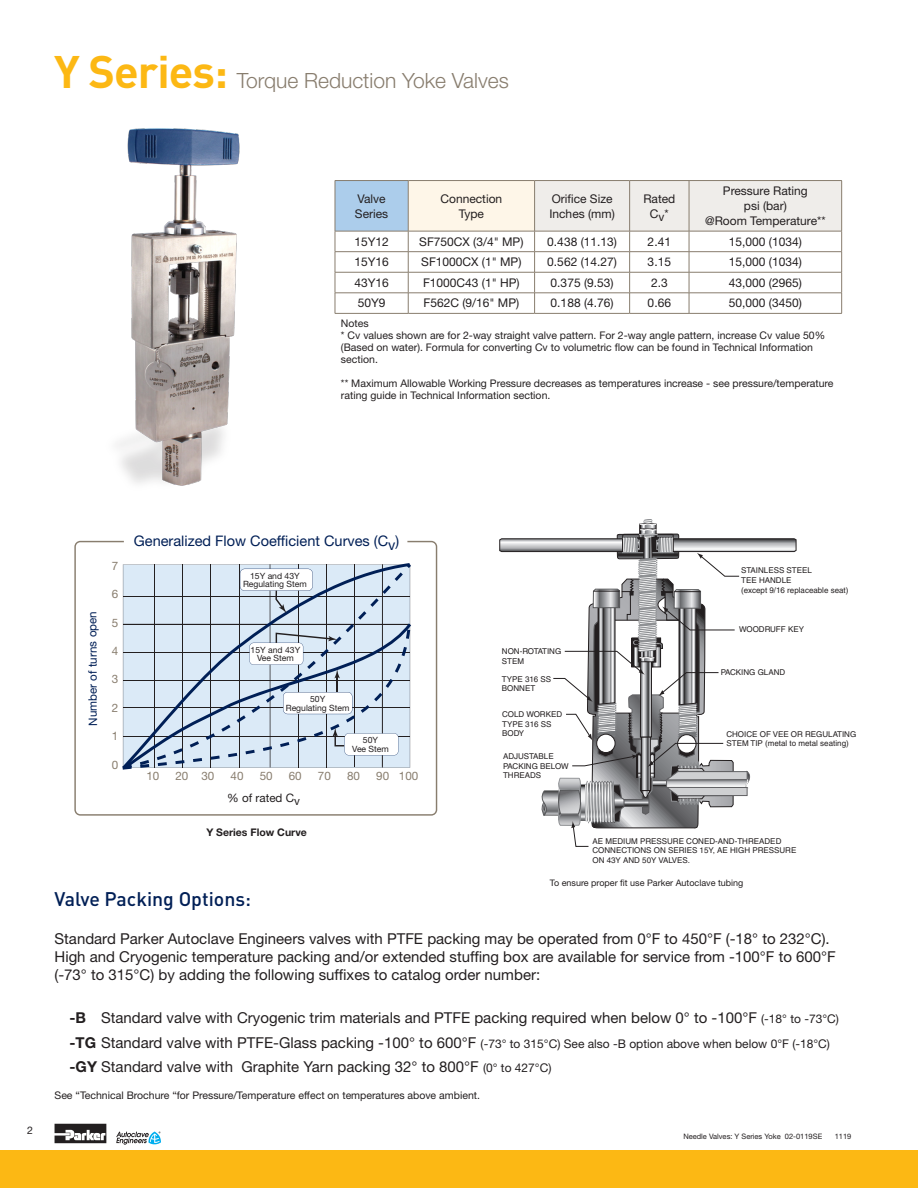
<style>
.page{position:relative;width:918px;height:1188px;background:#fff}
.page>*{position:absolute;margin:0;border:0;box-sizing:border-box;transform-origin:0 0}
.Pressure_Top_Page_GR{font:300 21px "Helvetica Neue LT Std";color:#887d6e}
.Section_subtitle_Blu{font:500 19.5px "DINOT";color:#001f56}
.Paragraph_Copy{font:15px/18px "Helvetica Neue LT Std";color:#231f20}
.t1{font:14.55px "Helvetica Neue LT Std";color:#001f56}
.Paragraph_Copy-2{font:12px "Helvetica Neue LT Std";color:#231f20}
.t2{font:11.7px "Helvetica Neue LT Std";color:#887d6e}
.t3{font:11.7px "Helvetica Neue LT Std";letter-spacing:-.005em;color:#001f56}
.t4{font:11.7px "Helvetica Neue LT Std";color:#231f20}
.Notes{font:10.5px/12px "Helvetica Neue LT Std";color:#231f20}
.WARNING_OFFER_TO_SAL{font:700 10.5px "Helvetica Neue LT Std";color:#231f20}
.Notes-2{font:9px "Helvetica Neue LT Std";color:#231f20}
.t5{font:8.55px/8.6px "Helvetica Neue LT Std";color:#231f20;text-align:center}
.t6{font:7.95px/9.6px "Helvetica LT";color:#231f20}
.t7{font:7.5px "Helvetica Neue LT Std";color:#231f20}
.s1{font-family:"DINOT";font-weight:700;font-size:45px;color:#fcb814}
.s2{font-weight:700}
.s3{font-size:12px}
.s4{font-weight:700;font-size:15px}
.s5{font-size:15px}
</style>
<div class="page">
<div style="left:0;top:1150px;width:918px;height:38px;background:#fcb814"></div>
<svg style="left:55px;top:1124px;width:51px;height:19px"></svg>
<svg style="left:116px;top:1132px;width:45px;height:13px"></svg>
<div style="left:335px;top:181px;width:73px;height:50px;background:#accdeb"></div>
<div style="left:408px;top:181px;width:127px;height:50px;background:#fef6e8"></div>
<hr style="left:335px;top:180px;width:73px;height:1px;background:#887d6e">
<hr style="left:335px;top:181px;width:1px;height:50px;background:#887d6e">
<hr style="left:408px;top:180px;width:127px;height:1px;background:#887d6e">
<hr style="left:408px;top:181px;width:1px;height:50px;background:#887d6e">
<hr style="left:535px;top:180px;width:95px;height:1px;background:#887d6e">
<hr style="left:630px;top:180px;width:59px;height:1px;background:#887d6e">
<hr style="left:689px;top:180px;width:153px;height:1px;background:#887d6e">
<hr style="left:335px;top:231px;width:73px;height:1px;background:#887d6e">
<hr style="left:408px;top:231px;width:127px;height:1px;background:#887d6e">
<hr style="left:335px;top:251px;width:73px;height:1px;background:#887d6e">
<hr style="left:408px;top:251px;width:127px;height:1px;background:#887d6e">
<hr style="left:335px;top:272px;width:73px;height:1px;background:#887d6e">
<hr style="left:408px;top:272px;width:127px;height:1px;background:#887d6e">
<hr style="left:335px;top:293px;width:73px;height:1px;background:#887d6e">
<svg style="left:335px;top:231px;width:1px;height:82px"></svg>
<hr style="left:408px;top:293px;width:127px;height:1px;background:#887d6e">
<svg style="left:408px;top:231px;width:1px;height:82px"></svg>
<svg style="left:534px;top:181px;width:308px;height:132px"></svg>
<hr style="left:335px;top:313px;width:73px;height:1px;background:#887d6e">
<hr style="left:408px;top:313px;width:127px;height:1px;background:#887d6e">
<hr style="left:535px;top:313px;width:95px;height:1px;background:#887d6e">
<hr style="left:630px;top:313px;width:59px;height:1px;background:#887d6e">
<hr style="left:689px;top:313px;width:153px;height:1px;background:#887d6e">
<svg style="left:74px;top:541px;width:363px;height:275px"></svg>
<svg style="left:122px;top:563px;width:288px;height:206px;background:#cbd9e6"></svg>
<svg style="left:240px;top:569px;width:73px;height:44px"></svg>
<svg style="left:123px;top:624px;width:288px;height:146px;background:#c8d6e3"></svg>
<svg style="left:500px;top:519px;width:296px;height:328px"></svg>
<img style="left:117px;top:128px;width:123px;height:358px">
<p class="Pressure_Top_Page_GR" style="left:54px;top:68px;width:456px"><span class="s1">Y Series:</span> Torque Reduction Yoke Valves</p>
<p class="Paragraph_Copy-2" style="left:358px;top:191px;width:30px">Valve</p>
<p class="Paragraph_Copy-2" style="left:355px;top:206px;width:35px">Series</p>
<p class="Paragraph_Copy-2" style="left:441px;top:191px;width:63px">Connection</p>
<p class="Paragraph_Copy-2" style="left:459px;top:206px;width:27px">Type</p>
<p class="Paragraph_Copy-2" style="left:552px;top:191px;width:62px">Orifice Size</p>
<p class="Paragraph_Copy-2" style="left:549px;top:206px;width:67px">Inches (mm)</p>
<p class="Paragraph_Copy-2" style="left:643px;top:191px;width:34px">Rated</p>
<p class="Paragraph_Copy-2" style="left:650px;top:206px;width:20px">Cv*</p>
<p class="Paragraph_Copy-2" style="left:723px;top:184px;width:86px">Pressure Rating</p>
<p class="Paragraph_Copy-2" style="left:744px;top:199px;width:44px">psi (bar)</p>
<p class="Paragraph_Copy-2" style="left:705px;top:214px;width:122px">@Room Temperature**</p>
<p class="Paragraph_Copy-2" style="left:354px;top:234px;width:36px">15Y12</p>
<p class="Paragraph_Copy-2" style="left:419px;top:234px;width:106px">SF750CX (3/4" MP)</p>
<p class="Paragraph_Copy-2" style="left:547px;top:234px;width:71px">0.438 (11.13)</p>
<p class="Paragraph_Copy-2" style="left:648px;top:234px;width:25px">2.41</p>
<p class="Paragraph_Copy-2" style="left:729px;top:234px;width:74px">15,000 (1034)</p>
<p class="Paragraph_Copy-2" style="left:354px;top:255px;width:36px">15Y16</p>
<p class="Paragraph_Copy-2" style="left:421px;top:255px;width:102px">SF1000CX (1" MP)</p>
<p class="Paragraph_Copy-2" style="left:547px;top:255px;width:71px">0.562 (14.27)</p>
<p class="Paragraph_Copy-2" style="left:648px;top:255px;width:25px">3.15</p>
<p class="Paragraph_Copy-2" style="left:729px;top:255px;width:74px">15,000 (1034)</p>
<p class="Paragraph_Copy-2" style="left:354px;top:275px;width:36px">43Y16</p>
<p class="Paragraph_Copy-2" style="left:423px;top:275px;width:98px">F1000C43 (1" HP)</p>
<p class="Paragraph_Copy-2" style="left:551px;top:275px;width:64px">0.375 (9.53)</p>
<p class="Paragraph_Copy-2" style="left:651px;top:275px;width:18px">2.3</p>
<p class="Paragraph_Copy-2" style="left:729px;top:275px;width:74px">43,000 (2965)</p>
<p class="Paragraph_Copy-2" style="left:358px;top:296px;width:29px">50Y9</p>
<p class="Paragraph_Copy-2" style="left:424px;top:296px;width:97px">F562C (9/16" MP)</p>
<p class="Paragraph_Copy-2" style="left:551px;top:296px;width:64px">0.188 (4.76)</p>
<p class="Paragraph_Copy-2" style="left:648px;top:296px;width:25px">0.66</p>
<p class="Paragraph_Copy-2" style="left:729px;top:296px;width:74px">50,000 (3450)</p>
<p class="Notes" style="left:341px;top:317px;width:486px">Notes<br>* Cv values shown are for 2-way straight valve pattern. For 2-way angle pattern, increase Cv value 50% (Based on water). Formula for converting Cv to volumetric flow can be found in Technical Information section.</p>
<p class="Notes" style="left:341px;top:377px;width:494px">** Maximum Allowable Working Pressure decreases as temperatures increase - see pressure/temperature rating guide in Technical Information section.</p>
<p class="Notes" style="left:27px;top:1124px;width:7px">2</p>
<p class="t3" style="left:86px;top:726px;width:116px;rotate:-90deg">Number of turns open</p>
<p class="t2" style="left:112px;top:559px;width:8px">7</p>
<p class="t2" style="left:112px;top:587px;width:8px">6</p>
<p class="t2" style="left:112px;top:615px;width:8px">5</p>
<p class="t2" style="left:112px;top:644px;width:8px">4</p>
<p class="t2" style="left:112px;top:672px;width:8px">3</p>
<p class="t2" style="left:112px;top:701px;width:8px">2</p>
<p class="t2" style="left:112px;top:729px;width:8px">1</p>
<p class="t2" style="left:112px;top:757px;width:8px">0</p>
<p class="t1" style="left:134px;top:532px;width:267px">Generalized Flow Coefficient Curves (Cv)</p>
<p class="t5" style="left:243px;top:571px;width:65px">15Y and 43Y<br>Regulating Stem</p>
<p class="t6" style="left:741px;top:566px;width:109px">STAINLESS STEEL<br>TEE HANDLE<br>(except 9/16 replaceable seat)</p>
<p class="t5" style="left:251px;top:645px;width:51px">15Y and 43Y<br>Vee Stem</p>
<p class="t5" style="left:286px;top:695px;width:65px">50Y<br>Regulating Stem</p>
<p class="t5" style="left:352px;top:736px;width:38px">50Y<br>Vee Stem</p>
<p class="t2" style="left:146px;top:769px;width:14px">10</p>
<p class="t2" style="left:176px;top:769px;width:40px">20 30</p>
<p class="t2" style="left:231px;top:769px;width:14px">40</p>
<p class="t2" style="left:260px;top:769px;width:14px">50</p>
<p class="t2" style="left:289px;top:769px;width:14px">60</p>
<p class="t2" style="left:318px;top:769px;width:14px">70</p>
<p class="t2" style="left:347px;top:769px;width:14px">80</p>
<p class="t2" style="left:376px;top:769px;width:44px">90 100</p>
<p class="t4" style="left:227px;top:791px;width:74px">% of rated Cv</p>
<p class="WARNING_OFFER_TO_SAL" style="left:206px;top:826px;width:102px">Y Series Flow Curve</p>
<p class="t6" style="left:502px;top:647px;width:61px">NON-ROTATING<br>STEM</p>
<p class="t6" style="left:502px;top:674px;width:51px">TYPE 316 SS<br>BONNET</p>
<p class="t6" style="left:502px;top:710px;width:61px">COLD WORKED<br>TYPE 316 SS<br>BODY</p>
<p class="t6" style="left:503px;top:752px;width:67px">ADJUSTABLE<br>PACKING BELOW<br>THREADS</p>
<p class="t6" style="left:739px;top:625px;width:66px">WOODRUFF KEY</p>
<p class="t6" style="left:721px;top:667px;width:66px">PACKING GLAND</p>
<p class="t6" style="left:726px;top:729px;width:131px">CHOICE OF VEE OR REGULATING<br>STEM TIP (metal to metal seating)</p>
<p class="t6" style="left:592px;top:836px;width:205px">AE MEDIUM PRESSURE CONED-AND-THREADED<br>CONNECTIONS ON SERIES 15Y, AE HIGH PRESSURE<br>ON 43Y AND 50Y VALVES.</p>
<p class="Notes-2" style="left:550px;top:877px;width:195px">To ensure proper fit use Parker Autoclave tubing</p>
<p class="Section_subtitle_Blu" style="left:55px;top:886px;width:198px">Valve Packing Options:</p>
<p class="Paragraph_Copy" style="left:55px;top:930px;width:783px">Standard Parker Autoclave Engineers valves with PTFE packing may be operated from 0°F to 450°F (-18° to 232°C).<br>High and Cryogenic temperature packing and/or extended stuffing box are available for service from -100°F to 600°F (-73° to 315°C) by adding the following suffixes to catalog order number:</p>
<p class="Paragraph_Copy" style="left:70px;top:1008px;width:771px"><span class="s2">-B</span> Standard valve with Cryogenic trim materials and PTFE packing required when below 0° to -100°F <span class="s3">(-18° to -73°C)</span></p>
<p class="Paragraph_Copy-2" style="left:70px;top:1036px;width:762px"><span class="s4">-TG</span> <span class="s5">Standard valve with PTFE-Glass packing -100° to 600°F</span> (-73° to 315°C) See also -B option above when below 0°F (-18°C)</p>
<p class="Paragraph_Copy" style="left:70px;top:1058px;width:483px"><span class="s2">-GY</span> Standard valve with Graphite Yarn packing 32° to 800°F <span class="s3">(0° to 427°C)</span></p>
<p class="Notes" style="left:55px;top:1090px;width:427px">See “Technical Brochure “for Pressure/Temperature effect on temperatures above ambient.</p>
<p class="t7" style="left:683px;top:1132px;width:140px">Needle Valves: Y Series Yoke 02-0119SE</p>
<p class="t7" style="left:835px;top:1132px;width:18px">1119</p>
</div>
